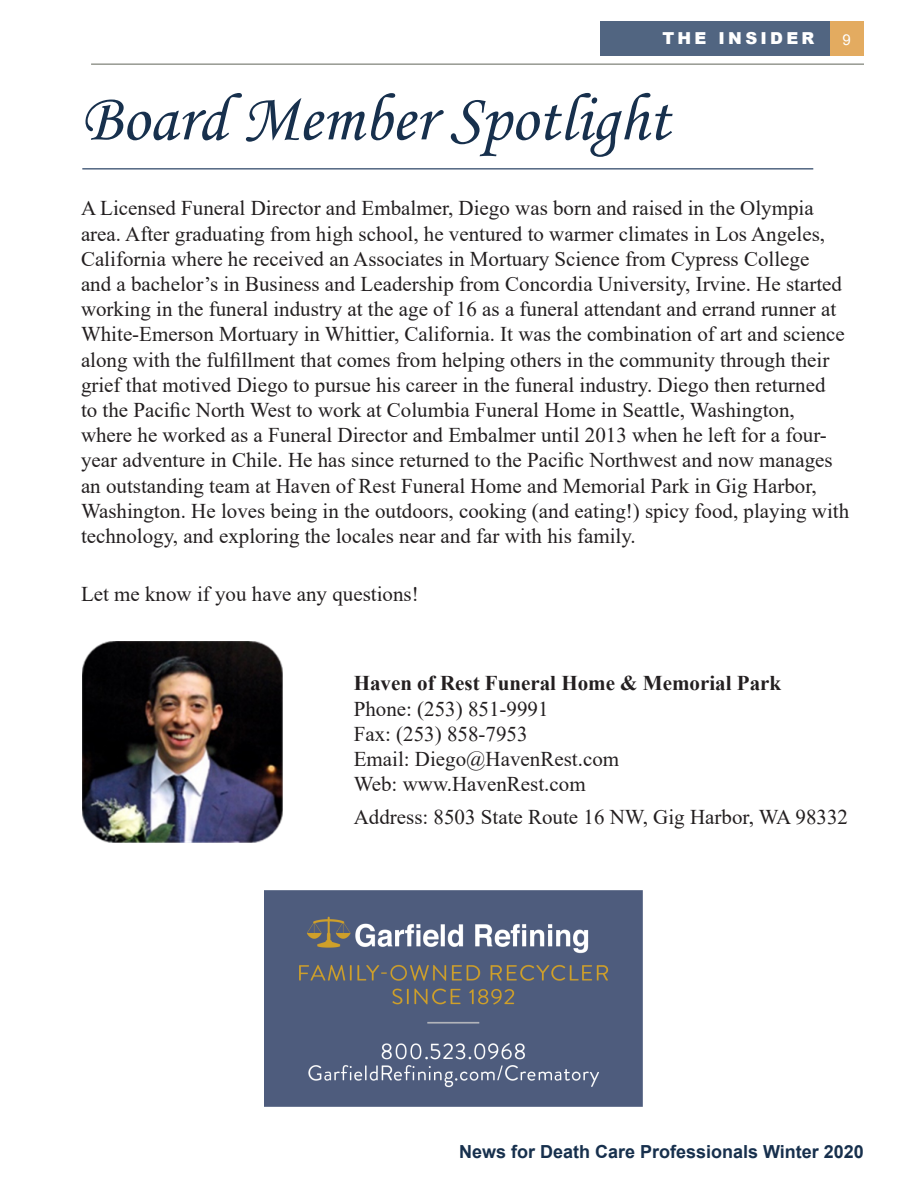
<style>
.page{position:relative;width:918px;height:1188px;background:#fff}
.page>*{position:absolute;margin:0;border:0;box-sizing:border-box;transform-origin:0 0}
.t1{font:67.5px "Monotype Corsiva";color:#17304d}
.t2{font:21px/25.2px "Times New Roman";color:#231f20}
.t3{font:700 21px "Times New Roman";color:#231f20}
.t4{font:700 18px "Arial";color:#17304d}
.t5{font:900 16.5px "Arial";letter-spacing:.2em;color:#fff}
.t6{font:15px "Arial";color:#fff}
</style>
<div class="page">
<div style="left:830px;top:21px;width:34px;height:35px;background:#e3ab60"></div>
<div style="left:600px;top:21px;width:230px;height:35px;background:#516581"></div>
<hr style="left:91px;top:64px;width:773px;height:1px;background:#73776c">
<hr style="left:82px;top:168px;width:731px;height:2px;background:#516581">
<img style="left:82px;top:642px;width:201px;height:200px">
<img style="left:265px;top:891px;width:378px;height:216px">
<p class="t5" style="left:662px;top:26px;width:154px">THE INSIDER</p>
<p class="t6" style="left:843px;top:29px;width:10px">9</p>
<p class="t1" style="left:81px;top:78px;width:590px">Board Member Spotlight</p>
<p class="t2" style="left:81px;top:195px;width:770px">A Licensed Funeral Director and Embalmer, Diego was born and raised in the Olympia area. After graduating from high school, he ventured to warmer climates in Los Angeles, California where he received an Associates in Mortuary Science from Cypress College<br>and a bachelor’s in Business and Leadership from Concordia University, Irvine. He started working in the funeral industry at the age of 16 as a funeral attendant and errand runner at White-Emerson Mortuary in Whittier, California. It was the combination of art and science along with the fulfillment that comes from helping others in the community through their grief that motived Diego to pursue his career in the funeral industry. Diego then returned<br>to the Pacific North West to work at Columbia Funeral Home in Seattle, Washington, where he worked as a Funeral Director and Embalmer until 2013 when he left for a four&shy;year adventure in Chile. He has since returned to the Pacific Northwest and now manages an outstanding team at Haven of Rest Funeral Home and Memorial Park in Gig Harbor, Washington. He loves being in the outdoors, cooking (and eating!) spicy food, playing with technology, and exploring the locales near and far with his family.</p>
<p class="t2" style="left:81px;top:580px;width:339px">Let me know if you have any questions!</p>
<p class="t3" style="left:354px;top:668px;width:429px">Haven of Rest Funeral Home &amp; Memorial Park</p>
<p class="t2" style="left:354px;top:695px;width:196px">Phone: (253) 851-9991</p>
<p class="t2" style="left:354px;top:720px;width:175px">Fax: (253) 858-7953</p>
<p class="t2" style="left:354px;top:746px;width:267px">Email: Diego@HavenRest.com</p>
<p class="t2" style="left:354px;top:771px;width:233px">Web: www.HavenRest.com</p>
<p class="t2" style="left:354px;top:803px;width:496px">Address: 8503 State Route 16 NW, Gig Harbor, WA 98332</p>
<p class="t4" style="left:459px;top:1139px;width:406px">News for Death Care Professionals Winter 2020</p>
</div>
